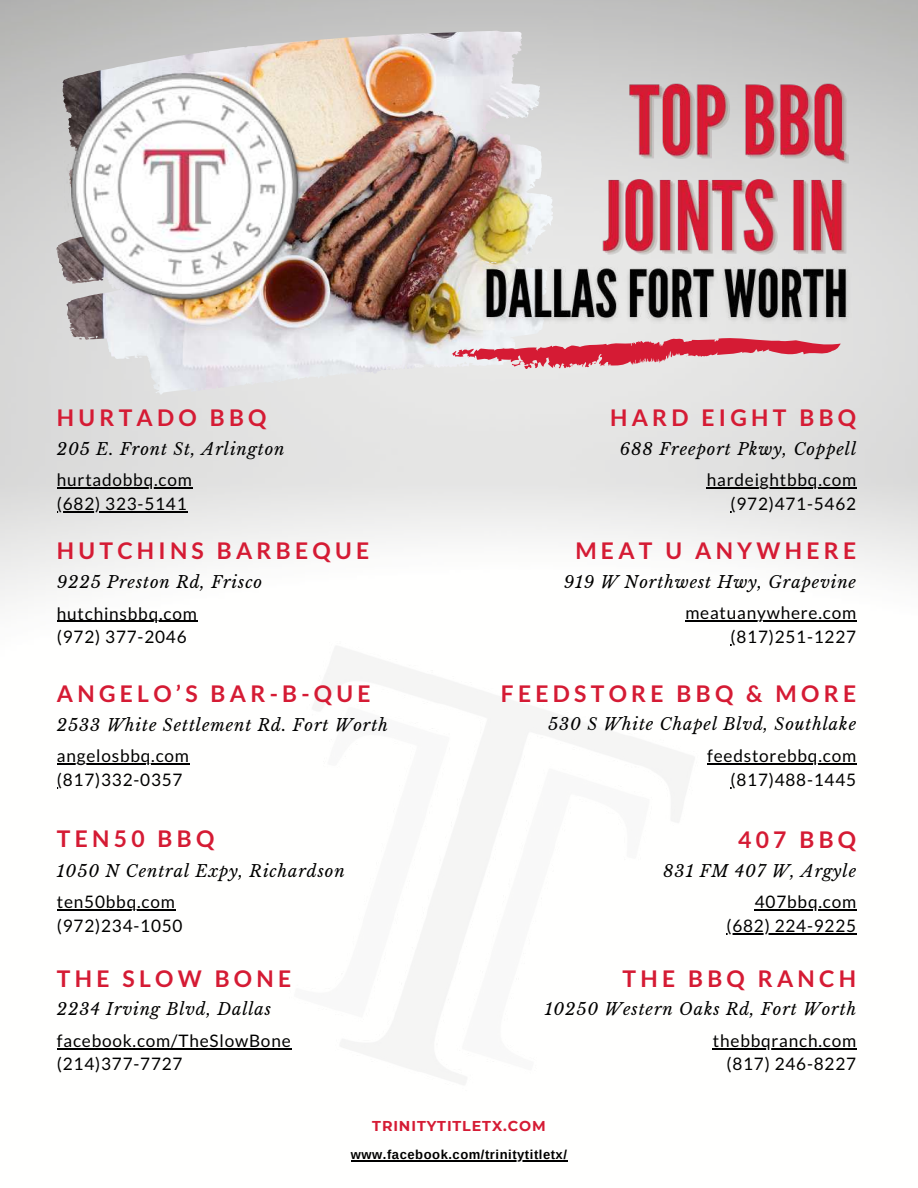
<style>
.page{position:relative;width:918px;height:1188px;background:#fff}
.page>*{position:absolute;margin:0;border:0;box-sizing:border-box;transform-origin:0 0}
.t1{font:700 22.95px "Lato";letter-spacing:.185em;color:#d51b34}
.t2{font:17.25px/23.7px "Lato";letter-spacing:.045em;color:#000}
.t3{font:italic 16.5px "Libre Baskerville";letter-spacing:.055em;color:#000}
.t4{font:700 14.25px "Montserrat";letter-spacing:.065em;color:#d51b34}
.t5{font:700 13.05px "Arimo";letter-spacing:.04em;color:#000}
</style>
<div class="page">
<img style="left:0;top:0;width:918px;height:1162px">
<img style="left:482px;top:51px;width:71px;height:158px">
<img style="left:64px;top:66px;width:244px;height:244px">
<img style="left:202px;top:613px;width:513px;height:521px">
<img style="left:603px;top:66px;width:247px;height:183px">
<svg style="left:452px;top:337px;width:389px;height:32px;background:#de8691"></svg>
<img style="left:474px;top:249px;width:394px;height:97px">
<hr style="left:57px;top:487px;width:136px;height:2px;background:#000">
<hr style="left:57px;top:511px;width:131px;height:1px;background:#000">
<hr style="left:755px;top:909px;width:102px;height:2px;background:#000">
<hr style="left:726px;top:933px;width:131px;height:1px;background:#000">
<hr style="left:57px;top:764px;width:133px;height:1px;background:#000">
<svg style="left:57px;top:787px;width:6px;height:2px"></svg>
<hr style="left:57px;top:1048px;width:235px;height:1px;background:#000">
<hr style="left:57px;top:910px;width:119px;height:1px;background:#000">
<hr style="left:707px;top:488px;width:150px;height:1px;background:#000">
<hr style="left:685px;top:621px;width:172px;height:1px;background:#000">
<hr style="left:57px;top:621px;width:141px;height:1px;background:#000">
<hr style="left:713px;top:1048px;width:144px;height:1px;background:#000">
<hr style="left:707px;top:764px;width:150px;height:1px;background:#000">
<hr style="left:351px;top:1160px;width:217px;height:1px;background:#000">
<h1 class="t1" style="left:57px;top:404px;width:211px">HURTADO BBQ</h1>
<p class="t3" style="left:57px;top:439px;width:229px">205 E. Front St, Arlington</p>
<p class="t2" style="left:57px;top:468px;width:137px">hurtadobbq.com (682) 323-5141</p>
<h1 class="t1" style="left:57px;top:537px;width:314px">HUTCHINS BARBEQUE</h1>
<p class="t3" style="left:57px;top:572px;width:207px">9225 Preston Rd, Frisco</p>
<p class="t2" style="left:57px;top:601px;width:142px">hutchinsbbq.com (972) 377-2046</p>
<h1 class="t1" style="left:57px;top:679px;width:315px">ANGELO’S BAR-B-QUE</h1>
<p class="t3" style="left:57px;top:715px;width:332px">2533 White Settlement Rd. Fort Worth</p>
<p class="t2" style="left:57px;top:744px;width:134px">angelosbbq.com (817)332-0357</p>
<h1 class="t1" style="left:57px;top:825px;width:159px">TEN50 BBQ</h1>
<p class="t3" style="left:57px;top:861px;width:289px">1050 N Central Expy, Richardson</p>
<p class="t2" style="left:57px;top:890px;width:127px">ten50bbq.com (972)234-1050</p>
<h1 class="t1" style="left:57px;top:964px;width:236px">THE SLOW BONE</h1>
<p class="t3" style="left:57px;top:999px;width:216px">2234 Irving Blvd, Dallas</p>
<p class="t2" style="left:57px;top:1028px;width:235px">facebook.com/TheSlowBone (214)377-7727</p>
<h1 class="t1" style="left:610px;top:403px;width:248px">HARD EIGHT BBQ</h1>
<p class="t3" style="left:620px;top:439px;width:238px">688 Freeport Pkwy, Coppell</p>
<p class="t2" style="left:707px;top:468px;width:151px;text-align:right">hardeightbbq.com (972)471-5462</p>
<h1 class="t1" style="left:575px;top:536px;width:282px">MEAT U ANYWHERE</h1>
<p class="t3" style="left:564px;top:572px;width:294px">919 W Northwest Hwy, Grapevine</p>
<p class="t2" style="left:685px;top:601px;width:172px;text-align:right">meatuanywhere.com (817)251-1227</p>
<h1 class="t1" style="left:501px;top:679px;width:357px">FEEDSTORE BBQ &amp; MORE</h1>
<p class="t3" style="left:548px;top:714px;width:310px">530 S White Chapel Blvd, Southlake</p>
<p class="t2" style="left:707px;top:744px;width:151px;text-align:right">feedstorebbq.com (817)488-1445</p>
<h1 class="t1" style="left:738px;top:825px;width:120px">407 BBQ</h1>
<p class="t3" style="left:663px;top:861px;width:195px">831 FM 407 W, Argyle</p>
<p class="t2" style="left:726px;top:889px;width:131px;text-align:right">407bbq.com (682) 224-9225</p>
<h1 class="t1" style="left:623px;top:964px;width:235px">THE BBQ RANCH</h1>
<p class="t3" style="left:545px;top:999px;width:313px">10250 Western Oaks Rd, Fort Worth</p>
<p class="t2" style="left:713px;top:1028px;width:145px;text-align:right">thebbqranch.com (817) 246-8227</p>
<p class="t4" style="left:372px;top:1117px;width:175px">TRINITYTITLETX.COM</p>
<p class="t5" style="left:351px;top:1147px;width:218px">www.facebook.com/trinitytitletx/</p>
</div>
